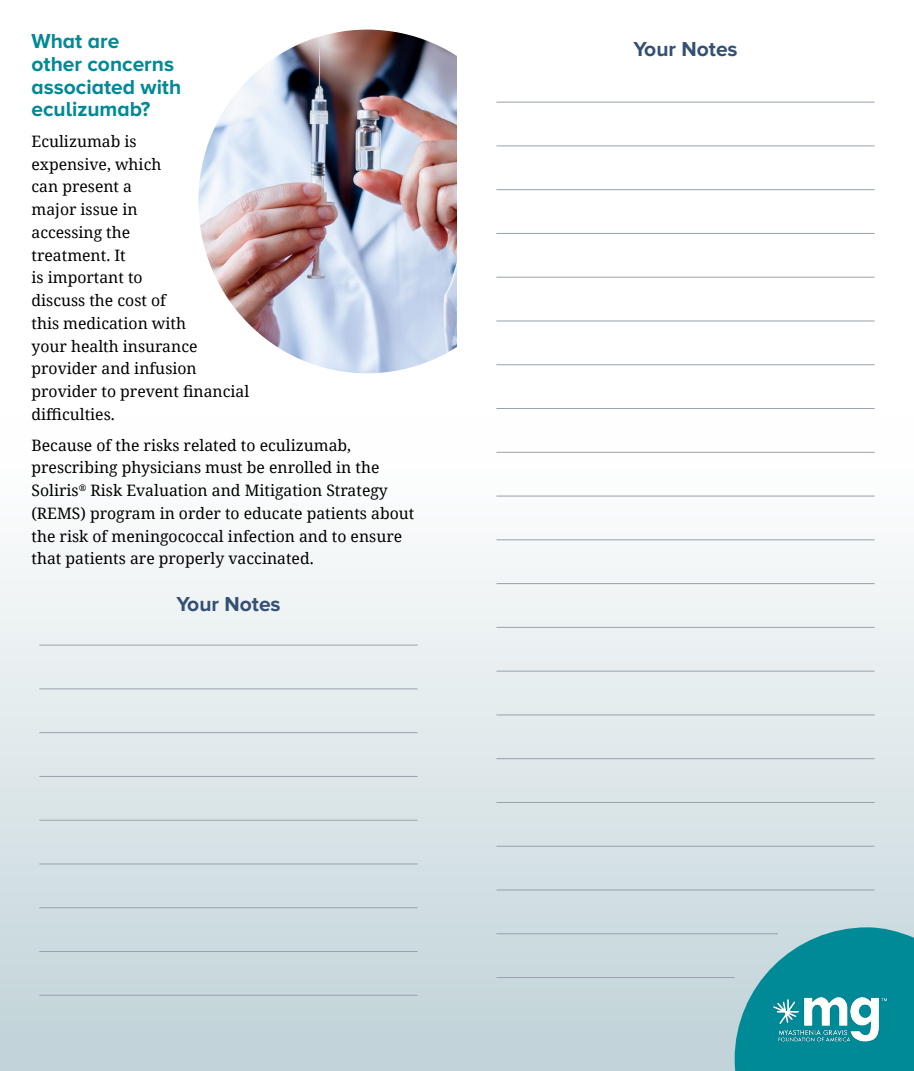
<style>
.page{position:relative;width:914px;height:1071px;background:#fff}
.page>*{position:absolute;margin:0;border:0;box-sizing:border-box;transform-origin:0 0}
.Heading_Proxima_Nova{font:700 21px/22.8px "Proxima Nova";color:#008996}
.Heading_Proxima_Nova-2{font:700 21px "Proxima Nova";color:#345073}
.body_style{font:15.75px/22.8px "Noto Serif";color:#000}
</style>
<div class="page">
<div style="left:0;top:415px;width:914px;height:656px;background:linear-gradient(to bottom,#fff,#c0d2d7)"></div>
<img style="left:198px;top:30px;width:338px;height:343px">
<div style="left:457px;top:39px;width:88px;height:325px;background:#fff"></div>
<hr style="left:39px;top:645px;width:378px;height:1px;background:#99a1ad">
<hr style="left:39px;top:907px;width:378px;height:1px;background:#99a1ad">
<hr style="left:39px;top:776px;width:378px;height:1px;background:#99a1ad">
<hr style="left:39px;top:688px;width:378px;height:1px;background:#99a1ad">
<hr style="left:39px;top:951px;width:378px;height:1px;background:#99a1ad">
<hr style="left:39px;top:820px;width:378px;height:1px;background:#99a1ad">
<hr style="left:39px;top:732px;width:378px;height:1px;background:#99a1ad">
<hr style="left:39px;top:995px;width:378px;height:1px;background:#99a1ad">
<hr style="left:39px;top:864px;width:378px;height:1px;background:#99a1ad">
<svg style="left:734px;top:927px;width:180px;height:144px;background:#2e9ba6"></svg>
<img style="left:768px;top:989px;width:124px;height:60px">
<hr style="left:496px;top:102px;width:378px;height:1px;background:#99a1ad">
<hr style="left:496px;top:627px;width:378px;height:1px;background:#99a1ad">
<hr style="left:496px;top:364px;width:378px;height:1px;background:#99a1ad">
<hr style="left:496px;top:890px;width:378px;height:1px;background:#99a1ad">
<hr style="left:496px;top:977px;width:238px;height:1px;background:#99a1ad">
<hr style="left:496px;top:233px;width:378px;height:1px;background:#99a1ad">
<hr style="left:496px;top:758px;width:378px;height:1px;background:#99a1ad">
<hr style="left:496px;top:496px;width:378px;height:1px;background:#99a1ad">
<hr style="left:496px;top:145px;width:378px;height:1px;background:#99a1ad">
<hr style="left:496px;top:671px;width:378px;height:1px;background:#99a1ad">
<hr style="left:496px;top:408px;width:378px;height:1px;background:#99a1ad">
<hr style="left:496px;top:277px;width:378px;height:1px;background:#99a1ad">
<hr style="left:496px;top:802px;width:378px;height:1px;background:#99a1ad">
<hr style="left:496px;top:539px;width:378px;height:1px;background:#99a1ad">
<hr style="left:496px;top:189px;width:378px;height:1px;background:#99a1ad">
<hr style="left:496px;top:714px;width:378px;height:1px;background:#99a1ad">
<hr style="left:496px;top:452px;width:378px;height:1px;background:#99a1ad">
<hr style="left:496px;top:321px;width:378px;height:1px;background:#99a1ad">
<hr style="left:496px;top:846px;width:378px;height:1px;background:#99a1ad">
<hr style="left:496px;top:933px;width:282px;height:1px;background:#99a1ad">
<hr style="left:496px;top:583px;width:378px;height:1px;background:#99a1ad">
<p class="Heading_Proxima_Nova" style="left:32px;top:30px;width:151px">What are<br>other concerns associated with eculizumab?</p>
<p class="body_style" style="left:32px;top:129px;width:219px">Eculizumab is<br>expensive, which<br>can present a<br>major issue in<br>accessing the<br>treatment. It<br>is important to<br>discuss the cost of<br>this medication with<br>your health insurance provider and infusion provider to prevent financial difficulties.</p>
<p class="body_style" style="left:32px;top:433px;width:384px">Because of the risks related to eculizumab, prescribing physicians must be enrolled in the Soliris<sup>®</sup> Risk Evaluation and Mitigation Strategy (REMS) program in order to educate patients about the risk of meningococcal infection and to ensure that patients are properly vaccinated.</p>
<p class="Heading_Proxima_Nova-2" style="left:176px;top:592px;width:106px">Your Notes</p>
<p class="Heading_Proxima_Nova-2" style="left:633px;top:37px;width:106px">Your Notes</p>
</div>
